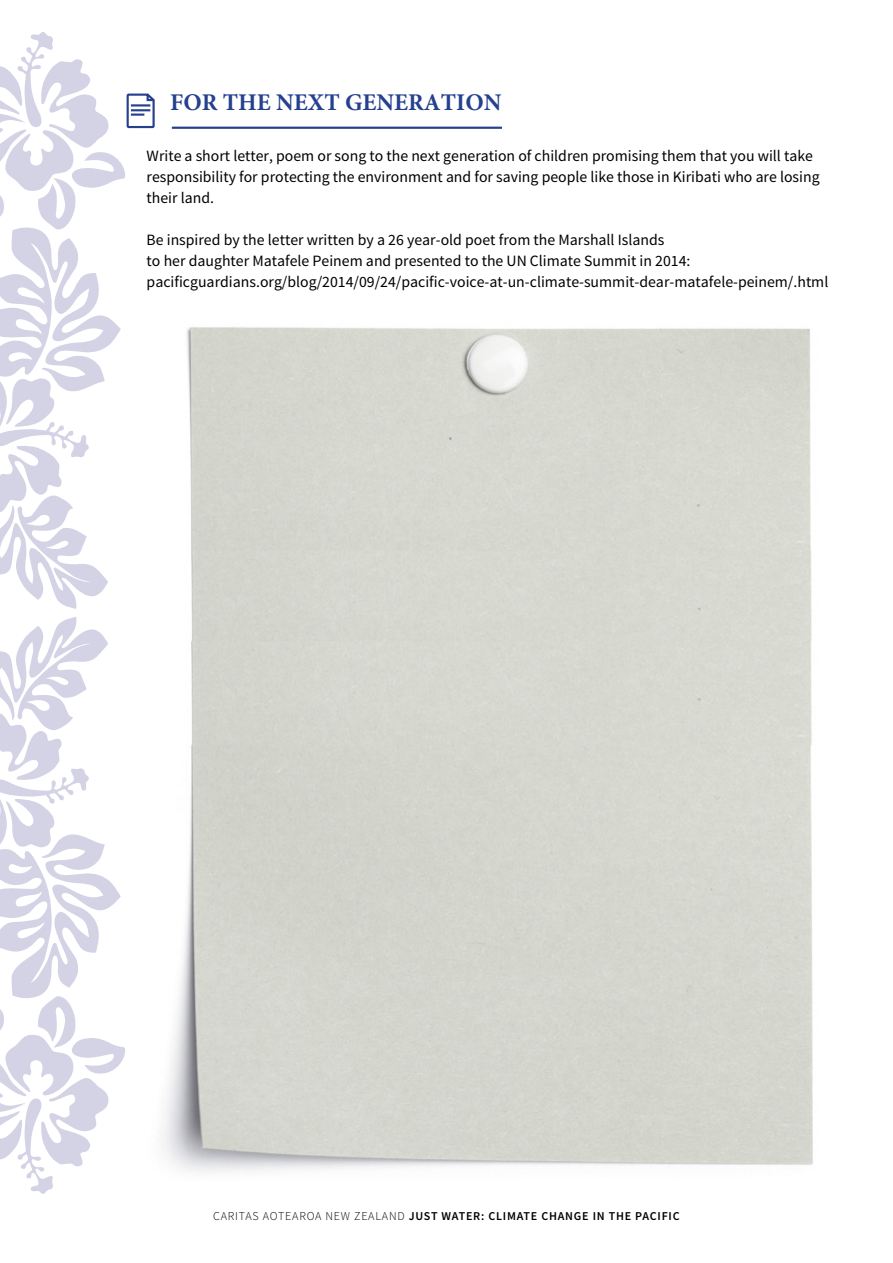
<style>
.page{position:relative;width:893px;height:1263px;background:#fff}
.page>*{position:absolute;margin:0;border:0;box-sizing:border-box;transform-origin:0 0}
.t1{font:700 24px "Minion Pro";color:#25408f}
.body{font:15.75px/20.9px "Source Sans Pro";color:#000}
.t2{font:600 12px "Source Sans Pro";letter-spacing:.065em;color:#000}
.s1{font-weight:300}
</style>
<div class="page">
<img style="left:163px;top:327px;width:650px;height:845px">
<hr style="left:172px;top:127px;width:330px;height:2px;background:#25408f">
<svg style="left:0;top:32px;width:155px;height:577px"></svg>
<svg style="left:0;top:617px;width:125px;height:577px"></svg>
<h1 class="t1" style="left:170px;top:86px;width:333px">FOR THE NEXT GENERATION</h1>
<p class="body" style="left:147px;top:145px;width:674px">Write a short letter, poem or song to the next generation of children promising them that you will take responsibility for protecting the environment and for saving people like those in Kiribati who are losing their land.</p>
<p class="body" style="left:147px;top:229px;width:683px">Be inspired by the letter written by a 26 year-old poet from the Marshall Islands<br>to her daughter Matafele Peinem and presented to the UN Climate Summit in 2014: pacificguardians.org/blog/2014/09/24/pacific-voice-at-un-climate-summit-dear-matafele-peinem/.html</p>
<p class="t2" style="left:213px;top:1208px;width:468px"><span class="s1">CARITAS AOTEAROA NEW ZEALAND</span> JUST WATER: CLIMATE CHANGE IN THE PACIFIC</p>
</div>
